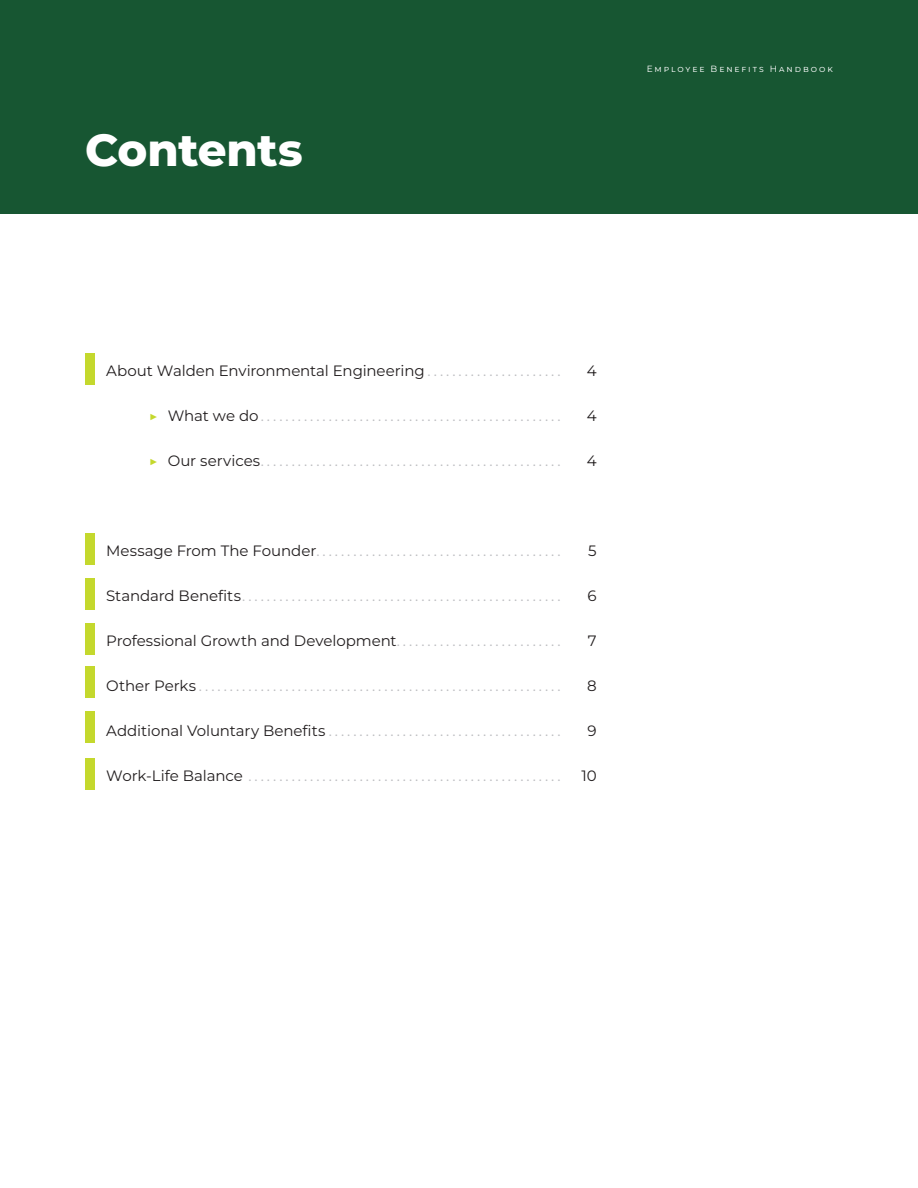
<style>
.page{position:relative;width:918px;height:1188px;background:#fff}
.page>*{position:absolute;margin:0;border:0;box-sizing:border-box;transform-origin:0 0}
.t1{font:800 45px "Montserrat";letter-spacing:-.005em;color:#fff}
.t2{font:15px "Montserrat";letter-spacing:-.005em;color:#bcbdc0}
.t3{font:15px "Montserrat";letter-spacing:-.005em;color:#231f20}
.t4{font:9px "Montserrat";letter-spacing:.235em;color:#fff}
.s1{color:#bcbdc0}
.s2{color:#c4d82d}
.s3{color:#231f20}
</style>
<div class="page">
<div style="left:0;top:0;width:918px;height:213px;background:#175632"></div>
<div style="left:85px;top:353px;width:10px;height:32px;background:#c4d82d"></div>
<div style="left:85px;top:533px;width:10px;height:32px;background:#c4d82d"></div>
<div style="left:85px;top:667px;width:10px;height:31px;background:#c4d82d"></div>
<div style="left:85px;top:578px;width:10px;height:32px;background:#c4d82d"></div>
<div style="left:85px;top:712px;width:10px;height:31px;background:#c4d82d"></div>
<div style="left:85px;top:623px;width:10px;height:32px;background:#c4d82d"></div>
<div style="left:85px;top:758px;width:10px;height:32px;background:#c4d82d"></div>
<h1 class="t1" style="left:85px;top:120px;width:219px">Contents</h1>
<p class="t4" style="left:647px;top:63px;width:188px">Employee Benefits Handbook</p>
<p class="t3" style="left:106px;top:361px;width:456px">About Walden Environmental Engineering <span class="s1">. . . . . . . . . . . . . . . . . . . . . .</span></p>
<p class="t3" style="left:587px;top:361px;width:11px">4</p>
<p class="t2" style="left:149px;top:406px;width:413px"><span class="s2">▶</span> <span class="s3">What we do</span>.................................................</p>
<p class="t3" style="left:587px;top:406px;width:11px">4</p>
<p class="t2" style="left:149px;top:451px;width:413px"><span class="s2">▶</span> <span class="s3">Our services</span>.................................................</p>
<p class="t3" style="left:587px;top:451px;width:11px">4</p>
<p class="t2" style="left:106px;top:541px;width:456px"><span class="s3">Message From The Founder</span>........................................</p>
<p class="t3" style="left:588px;top:541px;width:10px">5</p>
<p class="t2" style="left:106px;top:586px;width:456px"><span class="s3">Standard Benefits</span>....................................................</p>
<p class="t3" style="left:588px;top:586px;width:11px">6</p>
<p class="t3" style="left:106px;top:631px;width:456px">Professional Growth and Development<span class="s1">. . . . . . . . . . . . . . . . . . . . . . . . . . .</span></p>
<p class="t3" style="left:588px;top:631px;width:10px">7</p>
<p class="t2" style="left:106px;top:676px;width:456px"><span class="s3">Other Perks</span>...........................................................</p>
<p class="t3" style="left:587px;top:676px;width:11px">8</p>
<p class="t2" style="left:106px;top:721px;width:456px"><span class="s3">Additional Voluntary Benefits</span>......................................</p>
<p class="t3" style="left:588px;top:721px;width:11px">9</p>
<p class="t2" style="left:106px;top:766px;width:456px"><span class="s3">Work-Life Balance</span> ...................................................</p>
<p class="t3" style="left:581px;top:766px;width:17px">10</p>
</div>
